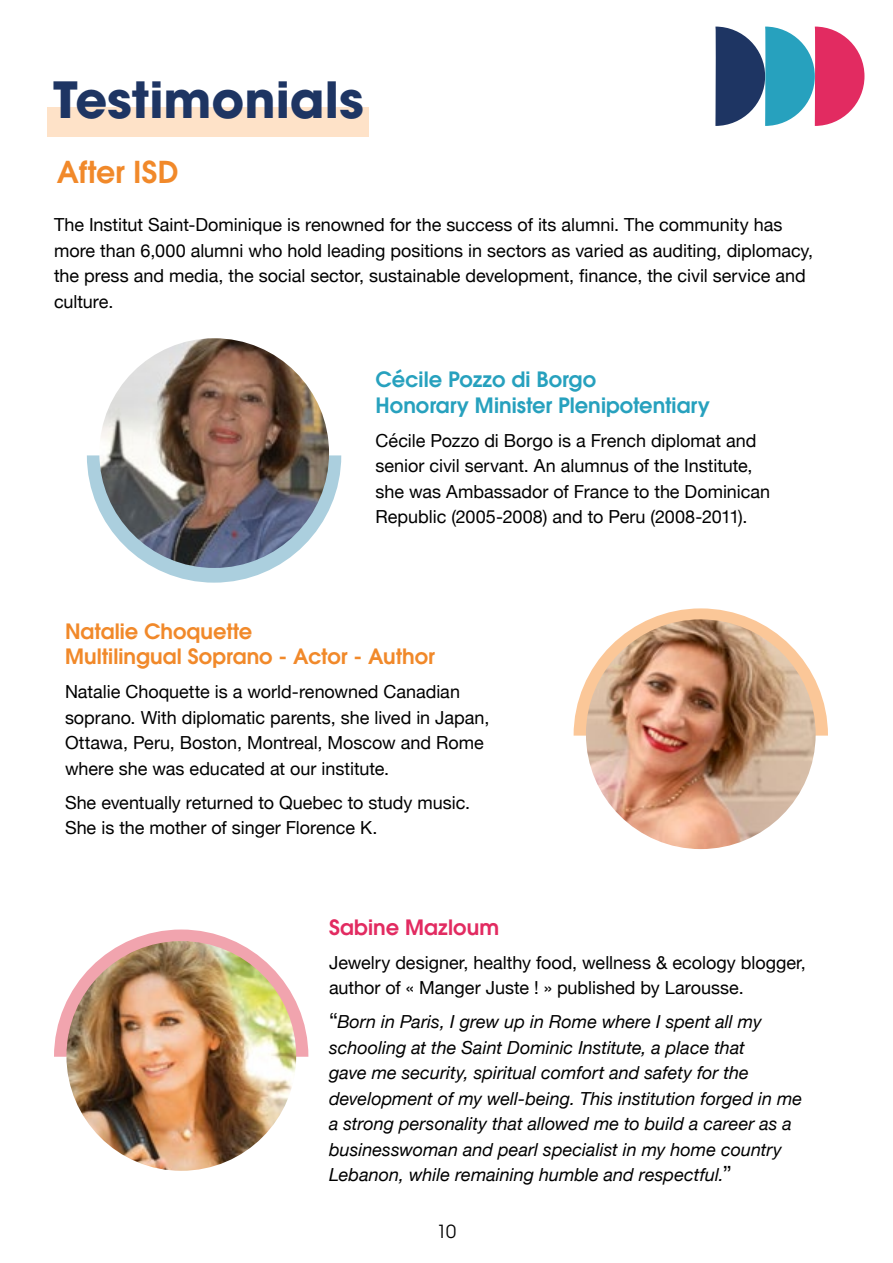
<style>
.page{position:relative;width:893px;height:1263px;background:#fff}
.page>*{position:absolute;margin:0;border:0;box-sizing:border-box;transform-origin:0 0}
.t1{font:700 49.5px "Avant Garde LT";color:#1e3563}
.t2{font:600 30px "Avant Garde LT";color:#f1892a}
.t3{font:600 21px/25.5px "Avant Garde LT";color:#27a1be}
.t4{font:600 21px/25.5px "Avant Garde LT";color:#f1892a}
.t5{font:600 21px "Avant Garde LT";letter-spacing:.005em;color:#e22b61}
.t6{font:18px/25.5px "Helvetica Neue";color:#000}
.t7{font:italic 18px/25.5px "Helvetica Neue";color:#000}
.t8{font:18px "Avant Garde LT";color:#000}
.s1{font-style:normal;font-size:21px}
</style>
<div class="page">
<svg style="left:715px;top:27px;width:149px;height:99px"></svg>
<div style="left:48px;top:107px;width:321px;height:29px;background:#fee2c8"></div>
<svg style="left:54px;top:929px;width:254px;height:128px"></svg>
<img style="left:66px;top:941px;width:230px;height:230px;border-radius:115px">
<svg style="left:87px;top:455px;width:254px;height:128px"></svg>
<img style="left:99px;top:338px;width:230px;height:230px;border-radius:115px">
<svg style="left:574px;top:608px;width:254px;height:128px"></svg>
<img style="left:586px;top:619px;width:230px;height:230px;border-radius:115px">
<h1 class="t1" style="left:53px;top:68px;width:312px">Testimonials</h1>
<h2 class="t2" style="left:57px;top:152px;width:123px">After ISD</h2>
<p class="t6" style="left:54px;top:213px;width:761px">The Institut Saint-Dominique is renowned for the success of its alumni. The community has more than 6,000 alumni who hold leading positions in sectors as varied as auditing, diplomacy, the press and media, the social sector, sustainable development, finance, the civil service and culture.</p>
<p class="t3" style="left:376px;top:366px;width:336px">Cécile Pozzo di Borgo<br>Honorary Minister Plenipotentiary</p>
<p class="t6" style="left:376px;top:429px;width:396px">Cécile Pozzo di Borgo is a French diplomat and senior civil servant. An alumnus of the Institute, she was Ambassador of France to the Dominican Republic (2005-2008) and to Peru (2008-2011).</p>
<p class="t4" style="left:65px;top:618px;width:371px">Natalie Choquette<br>Multilingual Soprano - Actor - Author</p>
<p class="t6" style="left:65px;top:680px;width:426px">Natalie Choquette is a world-renowned Canadian soprano. With diplomatic parents, she lived in Japan, Ottawa, Peru, Boston, Montreal, Moscow and Rome where she was educated at our institute.</p>
<p class="t6" style="left:65px;top:790px;width:407px">She eventually returned to Quebec to study music.<br>She is the mother of singer Florence K.</p>
<p class="t5" style="left:329px;top:913px;width:172px">Sabine Mazloum</p>
<p class="t6" style="left:329px;top:950px;width:478px">Jewelry designer, healthy food, wellness &amp; ecology blogger, author of « Manger Juste ! » published by Larousse.</p>
<p class="t7" style="left:329px;top:1010px;width:475px"><span class="s1">“</span>Born in Paris, I grew up in Rome where I spent all my schooling at the Saint Dominic Institute, a place that<br>gave me security, spiritual comfort and safety for the development of my well-being. This institution forged in me a strong personality that allowed me to build a career as a businesswoman and pearl specialist in my home country Lebanon, while remaining humble and respectful.<span class="s1">”</span></p>
<p class="t8" style="left:437px;top:1221px;width:21px">10</p>
</div>
